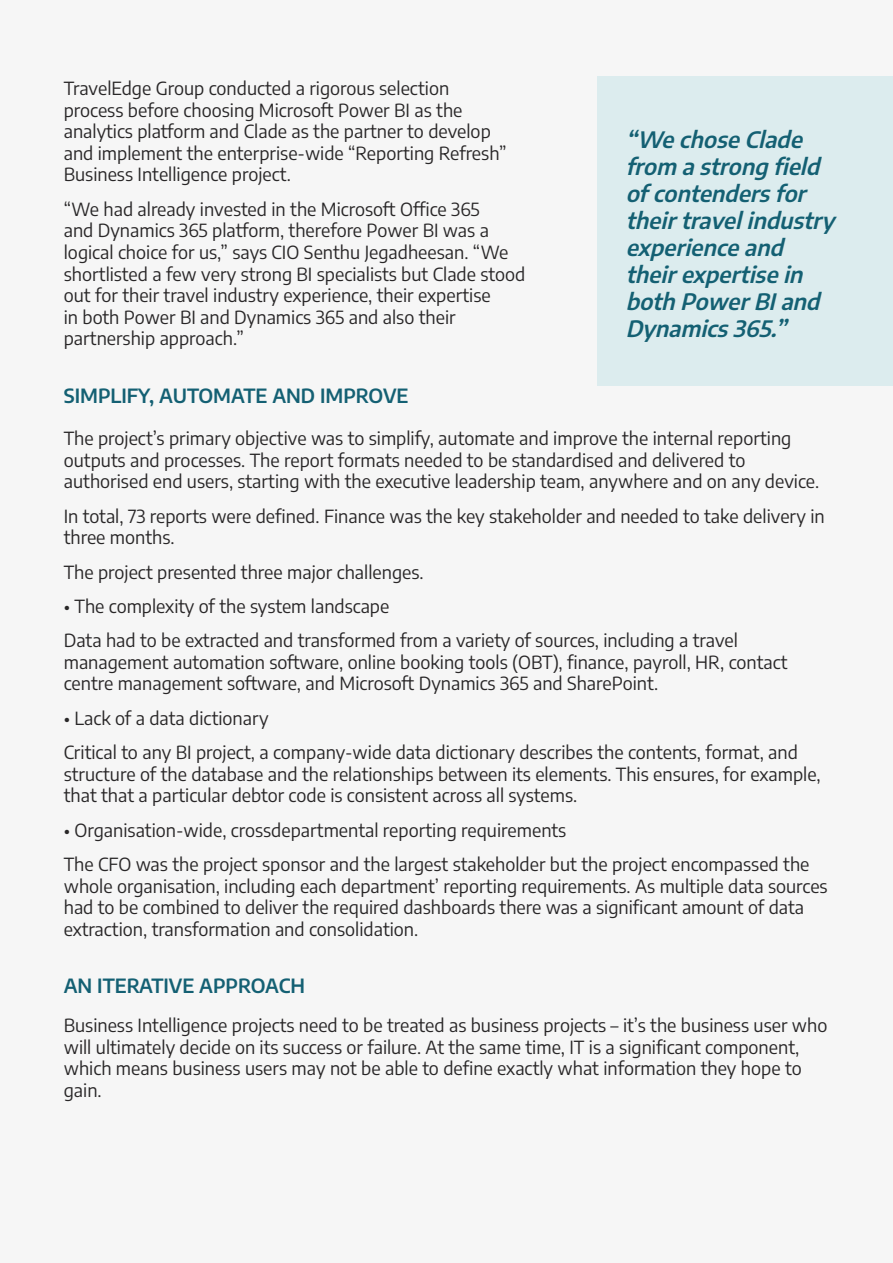
<style>
.page{position:relative;width:893px;height:1263px;background:#f6f6f6}
.page>*{position:absolute;margin:0;border:0;box-sizing:border-box;transform-origin:0 0}
.t1{font:italic 600 22.5px/27px "Encode Sans";color:#146073}
.t2{font:600 19.5px "Encode Sans";color:#146073}
.t3{font:18px/21.6px "Encode Sans";color:#292728}
</style>
<div class="page">
<div style="left:597px;top:77px;width:296px;height:309px;background:#dcecee"></div>
<p class="t3" style="left:64px;top:77px;width:444px">TravelEdge Group conducted a rigorous selection process before choosing Microsoft Power BI as the analytics platform and Clade as the partner to develop and implement the enterprise-wide “Reporting Refresh” Business Intelligence project.</p>
<p class="t3" style="left:64px;top:198px;width:463px">“We had already invested in the Microsoft Office 365<br>and Dynamics 365 platform, therefore Power BI was a logical choice for us,” says CIO Senthu Jegadheesan. “We shortlisted a few very strong BI specialists but Clade stood out for their travel industry experience, their expertise<br>in both Power BI and Dynamics 365 and also their partnership approach.”</p>
<p class="t2" style="left:64px;top:382px;width:346px">SIMPLIFY, AUTOMATE AND IMPROVE</p>
<p class="t3" style="left:64px;top:427px;width:757px">The project’s primary objective was to simplify, automate and improve the internal reporting outputs and processes. The report formats needed to be standardised and delivered to authorised end users, starting with the executive leadership team, anywhere and on any device.</p>
<p class="t3" style="left:64px;top:504px;width:762px">In total, 73 reports were defined. Finance was the key stakeholder and needed to take delivery in three months.</p>
<p class="t3" style="left:64px;top:560px;width:361px">The project presented three major challenges.</p>
<p class="t3" style="left:64px;top:588px;width:676px;line-height:34.3px">• The complexity of the system landscape<br>Data had to be extracted and transformed from a variety of sources, including a travel</p>
<p class="t3" style="left:64px;top:651px;width:725px">management automation software, online booking tools (OBT), finance, payroll, HR, contact centre management software, and Microsoft Dynamics 365 and SharePoint.</p>
<p class="t3" style="left:64px;top:700px;width:736px;line-height:34.3px">• Lack of a data dictionary<br>Critical to any BI project, a company-wide data dictionary describes the contents, format, and</p>
<p class="t3" style="left:64px;top:762px;width:758px">structure of the database and the relationships between its elements. This ensures, for example, that that a particular debtor code is consistent across all systems.</p>
<p class="t3" style="left:64px;top:812px;width:747px;line-height:34.3px">• Organisation-wide, crossdepartmental reporting requirements<br>The CFO was the project sponsor and the largest stakeholder but the project encompassed the</p>
<p class="t3" style="left:64px;top:874px;width:765px">whole organisation, including each department’ reporting requirements. As multiple data sources had to be combined to deliver the required dashboards there was a significant amount of data extraction, transformation and consolidation.</p>
<p class="t2" style="left:64px;top:973px;width:243px">AN ITERATIVE APPROACH</p>
<p class="t3" style="left:64px;top:1014px;width:765px">Business Intelligence projects need to be treated as business projects – it’s the business user who will ultimately decide on its success or failure. At the same time, IT is a significant component, which means business users may not be able to define exactly what information they hope to gain.</p>
<p class="t1" style="left:626px;top:125px;width:210px">“WechoseClade from astrong field ofcontendersfor theirtravelindustry experienceand theirexpertisein both PowerBIand<br>Dynamics365.”</p>
</div>
